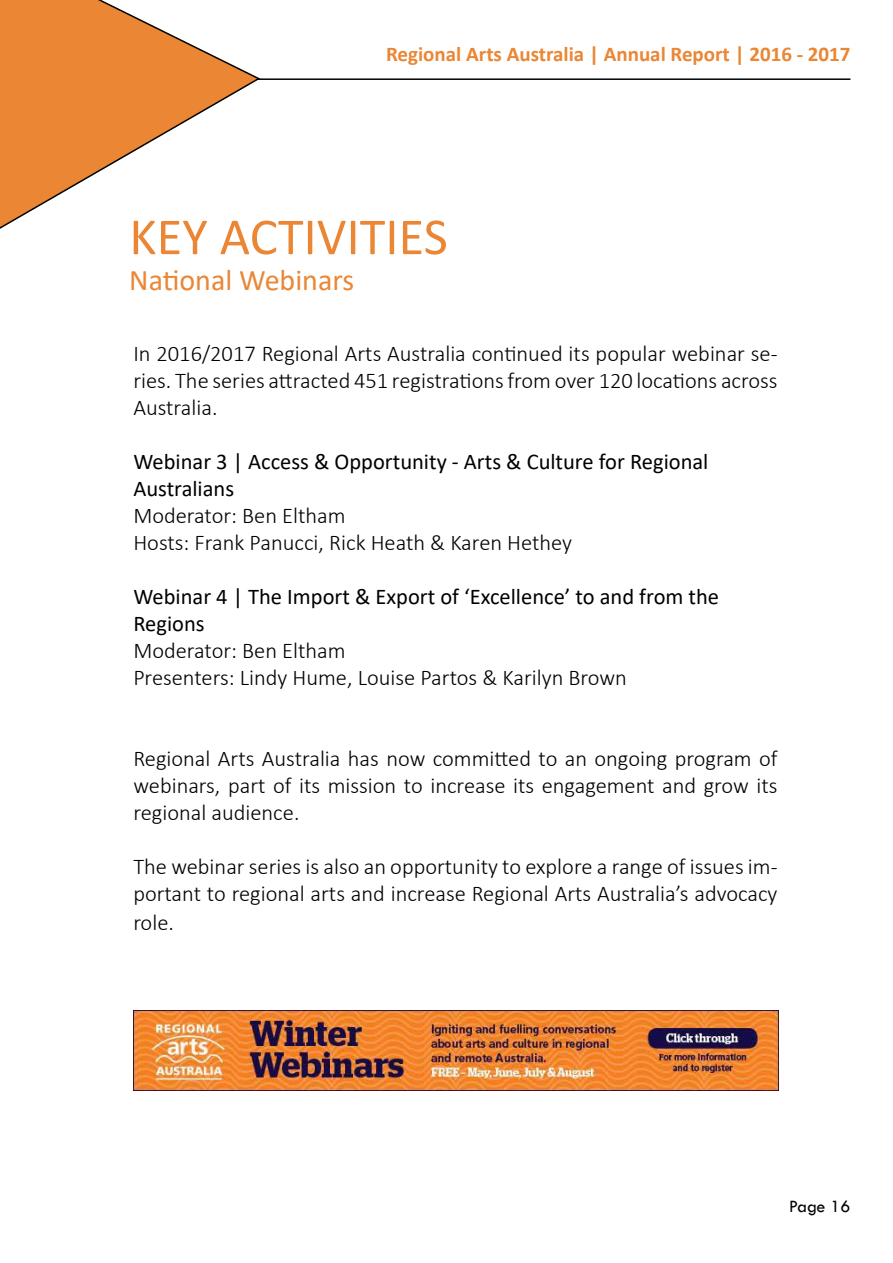
<style>
.page{position:relative;width:893px;height:1263px;background:#fff}
.page>*{position:absolute;margin:0;border:0;box-sizing:border-box;transform-origin:0 0}
.t1{font:52.5px "Calibri";color:#ea8634}
.t2{font:30px "Calibri";color:#ea8634}
.t3{font:300 22.5px/27px "Calibri";color:#000;text-align:justify}
.t4{font:22.5px/27px "Calibri";color:#000}
.t5{font:700 21px "Calibri";color:#ea8634}
.t6{font:18px "Tw Cen";letter-spacing:-.01em;color:#000}
</style>
<div class="page">
<hr style="left:156px;top:78px;width:694px;height:2px;background:#000">
<svg style="left:0;top:0;width:262px;height:229px"></svg>
<img style="left:133px;top:1010px;width:645px;height:80px">
<p class="t5" style="left:386px;top:40px;width:466px">Regional Arts Australia | Annual Report | 2016 - 2017</p>
<h1 class="t1" style="left:129px;top:200px;width:320px">KEY ACTIVITIES</h1>
<h2 class="t2" style="left:129px;top:259px;width:226px">National Webinars</h2>
<p class="t3" style="left:133px;top:339px;width:646px">In 2016/2017 Regional Arts Australia continued its popular webinar se&shy;ries. The series attracted 451 registrations from over 120 locations across Australia.</p>
<p class="t4" style="left:133px;top:447px;width:577px">Webinar 3 | Access &amp; Opportunity - Arts &amp; Culture for Regional<br>Australians</p>
<p class="t3" style="left:133px;top:501px;width:440px">Moderator: Ben Eltham<br>Hosts: Frank Panucci, Rick Heath &amp; Karen Hethey</p>
<p class="t4" style="left:133px;top:582px;width:587px">Webinar 4 | The Import &amp; Export of ‘Excellence’ to and from the<br>Regions</p>
<p class="t3" style="left:133px;top:636px;width:495px">Moderator: Ben Eltham<br>Presenters: Lindy Hume, Louise Partos &amp; Karilyn Brown</p>
<p class="t3" style="left:133px;top:744px;width:646px">Regional Arts Australia has now committed to an ongoing program of webinars, part of its mission to increase its engagement and grow its regional audience.</p>
<p class="t3" style="left:133px;top:852px;width:646px;line-height:27.9px">The webinar series is also an opportunity to explore a range of issues im&shy;portant to regional arts and increase Regional Arts Australia’s advocacy role.</p>
<p class="t6" style="left:789px;top:1195px;width:63px">Page 16</p>
</div>
